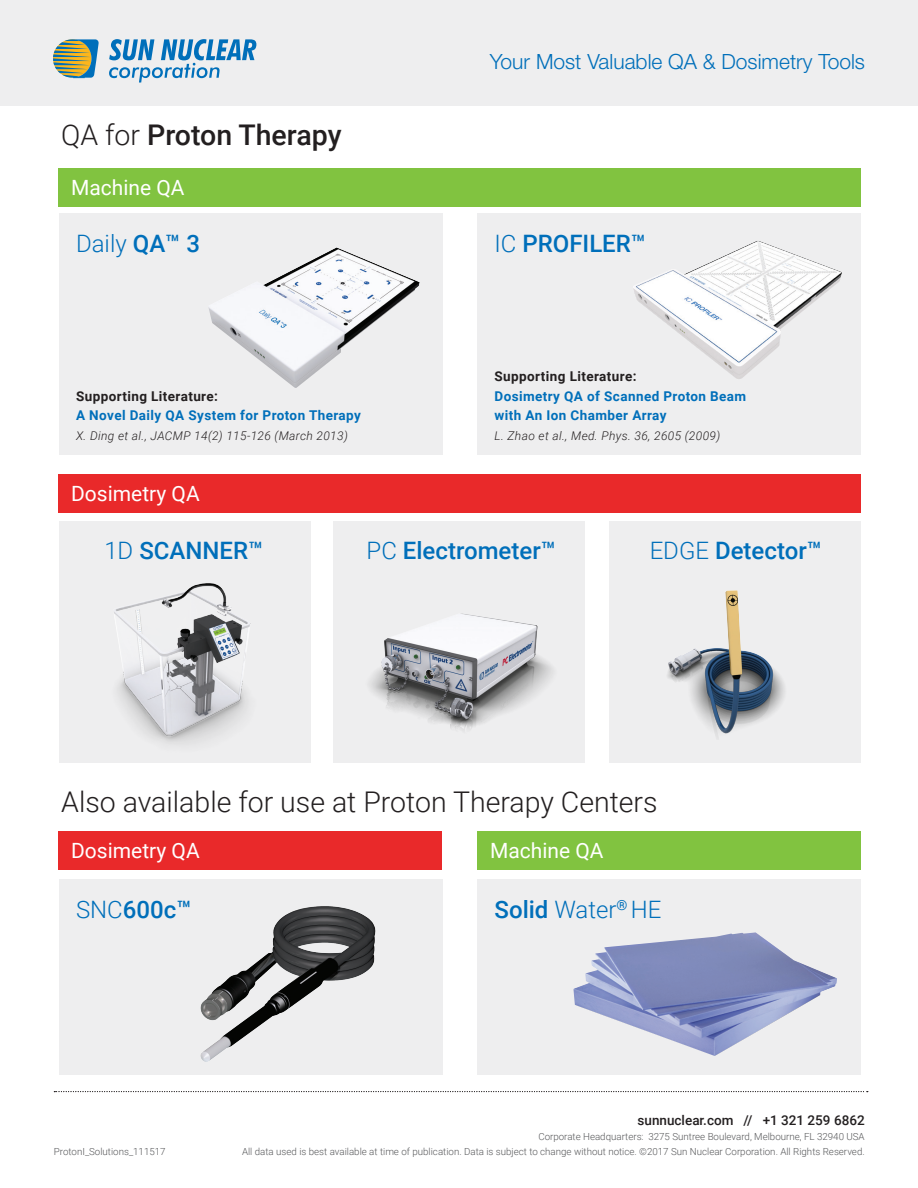
<style>
.page{position:relative;width:918px;height:1188px;background:#fff}
.page>*{position:absolute;margin:0;border:0;box-sizing:border-box;transform-origin:0 0}
.Copy_Subhead{font:300 28.5px "Roboto";color:#231f20}
.Copy_Subhead-2{font:500 28.5px "Roboto";color:#231f20}
.Copy_Subhead-3{font:500 24px "Roboto";color:#006fba}
.Copy_Subhead-4{font:300 24px "Roboto";color:#006fba}
.t1{font:21px "Roboto";color:#fff}
.Company_Cover_Taglin{font:300 21px "Helvetica Neue LT Pro";color:#006fba}
.Paper_Title_-_Recomm{font:700 13.5px/19.5px "Roboto";letter-spacing:.03em;color:#006fba}
.Paper_Title_-_Recomm-2{font:700 13.5px "Roboto";letter-spacing:.03em;color:#231f20}
.Datasheet_minor_foot{font:500 13.5px "Roboto";color:#231f20}
.Paper_Title_-_Recomm-3{font:italic 300 12px "Roboto";letter-spacing:.03em;color:#231f20}
.Datasheet_Minor_line{font:300 9.75px "Roboto";color:#57585a}
.s1{font-weight:300}
.s2{font-weight:500}
</style>
<div class="page">
<div style="left:0;top:0;width:918px;height:105px;background:#eeeeef"></div>
<div style="left:609px;top:521px;width:252px;height:242px;background:#eeeeef"></div>
<svg style="left:53px;top:39px;width:46px;height:39px;background:#91a17f"></svg>
<svg style="left:109px;top:39px;width:147px;height:44px"></svg>
<svg style="left:54px;top:1091px;width:814px;height:1px"></svg>
<div style="left:59px;top:213px;width:383px;height:242px;background:#eeeeef"></div>
<div style="left:477px;top:213px;width:384px;height:242px;background:#eeeeef"></div>
<div style="left:59px;top:521px;width:251px;height:242px;background:#eeeeef"></div>
<div style="left:334px;top:521px;width:251px;height:242px;background:#eeeeef"></div>
<img style="left:633px;top:241px;width:209px;height:138px">
<img style="left:209px;top:247px;width:211px;height:141px">
<img style="left:114px;top:583px;width:137px;height:161px">
<img style="left:369px;top:613px;width:184px;height:117px">
<img style="left:667px;top:590px;width:118px;height:148px">
<div style="left:59px;top:879px;width:383px;height:196px;background:#eeeeef"></div>
<div style="left:477px;top:879px;width:384px;height:196px;background:#eeeeef"></div>
<img style="left:573px;top:932px;width:264px;height:124px">
<img style="left:200px;top:906px;width:176px;height:156px">
<div style="left:58px;top:168px;width:803px;height:39px;background:#81c340"></div>
<div style="left:58px;top:474px;width:803px;height:39px;background:#e9292a"></div>
<div style="left:58px;top:831px;width:384px;height:39px;background:#e9292a"></div>
<div style="left:477px;top:831px;width:384px;height:39px;background:#81c340"></div>
<p class="Copy_Subhead-2" style="left:61px;top:114px;width:282px"><span class="s1">QA for</span> Proton Therapy</p>
<p class="t1" style="left:71px;top:173px;width:115px">Machine QA</p>
<p class="Copy_Subhead-4" style="left:76px;top:226px;width:125px">Daily <span class="s2">QA™ 3</span></p>
<p class="Paper_Title_-_Recomm-2" style="left:76px;top:387px;width:143px">Supporting Literature:</p>
<p class="Paper_Title_-_Recomm" style="left:76px;top:405px;width:286px">A Novel Daily QA System for Proton Therapy</p>
<p class="Paper_Title_-_Recomm-3" style="left:76px;top:427px;width:273px">X. Ding et al., JACMP 14(2) 115-126 (March 2013)</p>
<p class="t1" style="left:71px;top:479px;width:130px">Dosimetry QA</p>
<p class="Company_Cover_Taglin" style="left:490px;top:49px;width:377px">Your Most Valuable QA &amp; Dosimetry Tools</p>
<p class="Copy_Subhead-3" style="left:495px;top:226px;width:153px"><span class="s1">IC</span> PROFILER™</p>
<p class="Paper_Title_-_Recomm-2" style="left:495px;top:367px;width:143px">Supporting Literature:</p>
<p class="Paper_Title_-_Recomm" style="left:495px;top:386px;width:253px">Dosimetry QA of Scanned Proton Beam with An Ion Chamber Array</p>
<p class="Paper_Title_-_Recomm-3" style="left:495px;top:427px;width:227px">L. Zhao et al., Med. Phys. 36, 2605 (2009)</p>
<p class="Copy_Subhead-3" style="left:104px;top:534px;width:160px"><span class="s1">1D</span> SCANNER™</p>
<p class="Copy_Subhead-3" style="left:367px;top:534px;width:191px"><span class="s1">PC</span> Electrometer™</p>
<p class="Copy_Subhead-3" style="left:650px;top:534px;width:174px"><span class="s1">EDGE</span> Detector™</p>
<p class="Copy_Subhead" style="left:61px;top:782px;width:598px">Also available for use at Proton Therapy Centers</p>
<p class="t1" style="left:71px;top:836px;width:130px">Dosimetry QA</p>
<p class="t1" style="left:490px;top:836px;width:115px">Machine QA</p>
<p class="Copy_Subhead-3" style="left:76px;top:892px;width:117px"><span class="s1">SNC</span>600c™</p>
<p class="Copy_Subhead-4" style="left:495px;top:892px;width:169px"><span class="s2">Solid</span> Water<sup>®</sup> HE</p>
<p class="Datasheet_minor_foot" style="left:638px;top:1111px;width:229px">sunnuclear.com // +1 321 259 6862</p>
<p class="Datasheet_Minor_line" style="left:538px;top:1130px;width:328px">Corporate Headquarters: 3275 Suntree Boulevard, Melbourne, FL 32940 USA</p>
<p class="Datasheet_Minor_line" style="left:54px;top:1145px;width:113px">ProtonI_Solutions_111517</p>
<p class="Datasheet_Minor_line" style="left:242px;top:1145px;width:624px">All data used is best available at time of publication. Data is subject to change without notice. ©2017 Sun Nuclear Corporation. All Rights Reserved.</p>
</div>
